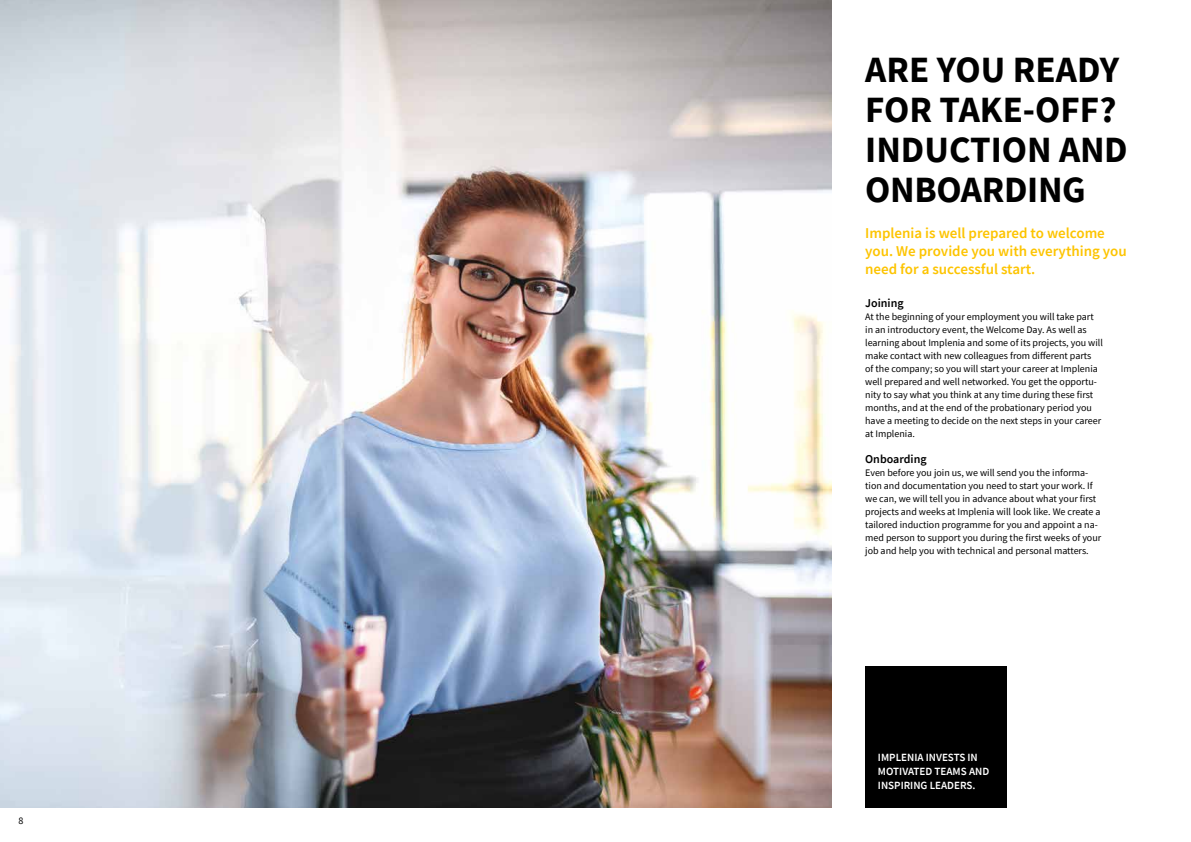
<style>
.page{position:relative;width:1191px;height:842px;background:#fff}
.page>*{position:absolute;margin:0;border:0;box-sizing:border-box;transform-origin:0 0}
.t1{font:700 37px/40px "Source Sans Pro";color:#000}
.t2{font:600 15px/18px "Source Sans Pro";color:#fdc400}
.t3{font:600 12px "Source Sans Pro";color:#000}
.t4{font:600 11px/14px "Source Sans Pro";color:#fff}
.t5{font:10px/13px "Source Sans Pro";color:#000}
</style>
<div class="page">
<img style="left:0;top:0;width:831px;height:808px">
<div style="left:865px;top:666px;width:142px;height:142px;background:#000"></div>
<p class="t5" style="left:19px;top:814px;width:6px">8</p>
<h1 class="t1" style="left:865px;top:49px;width:264px">ARE YOU READY<br>FOR TAKE-OFF?<br>INDUCTION AND<br>ONBOARDING</h1>
<h2 class="t2" style="left:865px;top:224px;width:263px">Implenia is well prepared to welcome you. We provide you with everything you need for a successful start.</h2>
<p class="t3" style="left:865px;top:295px;width:40px">Joining</p>
<p class="t5" style="left:865px;top:310px;width:239px">At the beginning of your employment you will take part in an introductory event, the Welcome Day. As well as learning about Implenia and some of its projects, you will make contact with new colleagues from different parts<br>of the company; so you will start your career at Implenia well prepared and well networked. You get the opportu&shy;nity to say what you think at any time during these first months, and at the end of the probationary period you have a meeting to decide on the next steps in your career at Implenia.</p>
<p class="t3" style="left:865px;top:451px;width:63px">Onboarding</p>
<p class="t5" style="left:865px;top:466px;width:238px">Even before you join us, we will send you the informa&shy;tion and documentation you need to start your work. If we can, we will tell you in advance about what your first projects and weeks at Implenia will look like. We create a tailored induction programme for you and appoint a na&shy;med person to support you during the first weeks of your job and help you with technical and personal matters.</p>
<p class="t4" style="left:878px;top:751px;width:113px">IMPLENIA INVESTS IN<br>MOTIVATED TEAMS AND<br>INSPIRING LEADERS.</p>
</div>
